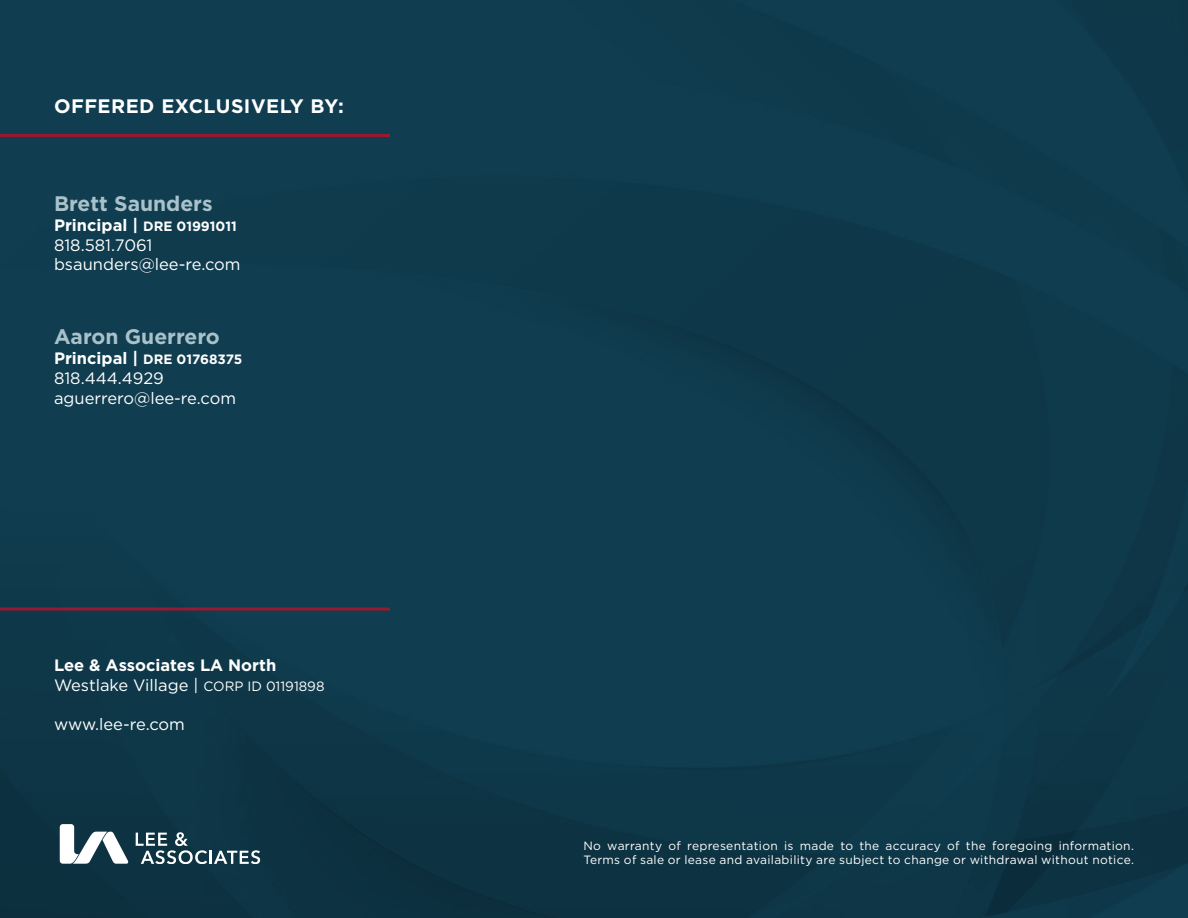
<style>
.page{position:relative;width:1188px;height:918px;background:#fff}
.page>*{position:absolute;margin:0;border:0;box-sizing:border-box;transform-origin:0 0}
.t1{font:700 21px "Gotham";color:#a9c2ca}
.t2{font:700 19.5px "Gotham";letter-spacing:.025em;color:#fff}
.t3{font:16.5px/19.8px "Gotham";color:#fff}
.t4{font:700 16.5px/19.8px "Gotham";color:#fff}
.t5{font:700 13.5px "Gotham";color:#fff}
.t6{font:12px/14.4px "Gotham";letter-spacing:.025em;color:#fff}
.s1{font-size:16.5px}
.s2{font-weight:400}
.s3{font-weight:400;font-size:13.5px}
</style>
<div class="page">
<div style="left:0;top:0;width:1188px;height:918px;background:linear-gradient(to right,#0f3b4d,#0f394b)"></div>
<svg style="left:136px;top:832px;width:124px;height:32px;background:#43616e"></svg>
<svg style="left:60px;top:824px;width:69px;height:40px"></svg>
<hr style="left:0;top:134px;width:390px;height:3px;background:#981a31">
<hr style="left:0;top:608px;width:390px;height:3px;background:#981a31">
<h2 class="t2" style="left:54px;top:93px;width:291px">OFFERED EXCLUSIVELY BY:</h2>
<h1 class="t1" style="left:54px;top:190px;width:160px">Brett Saunders</h1>
<p class="t5" style="left:54px;top:217px;width:184px"><span class="s1">Principal |</span> DRE 01991011</p>
<h3 class="t3" style="left:54px;top:234px;width:188px">818.581.7061 bsaunders@lee-re.com</h3>
<h1 class="t1" style="left:54px;top:323px;width:167px">Aaron Guerrero</h1>
<p class="t5" style="left:54px;top:350px;width:190px"><span class="s1">Principal |</span> DRE 01768375</p>
<h3 class="t3" style="left:54px;top:368px;width:184px">818.444.4929 aguerrero@lee-re.com</h3>
<h3 class="t4" style="left:54px;top:655px;width:272px">Lee &amp; Associates LA North<br><span class="s2">Westlake Village |</span> <span class="s3">CORP ID 01191898</span></h3>
<h3 class="t3" style="left:54px;top:714px;width:132px">www.lee-re.com</h3>
<p class="t6" style="left:584px;top:838px;width:552px">No warranty of representation is made to the accuracy of the foregoing information.<br>Terms of sale or lease and availability are subject to change or withdrawal without notice.</p>
</div>
